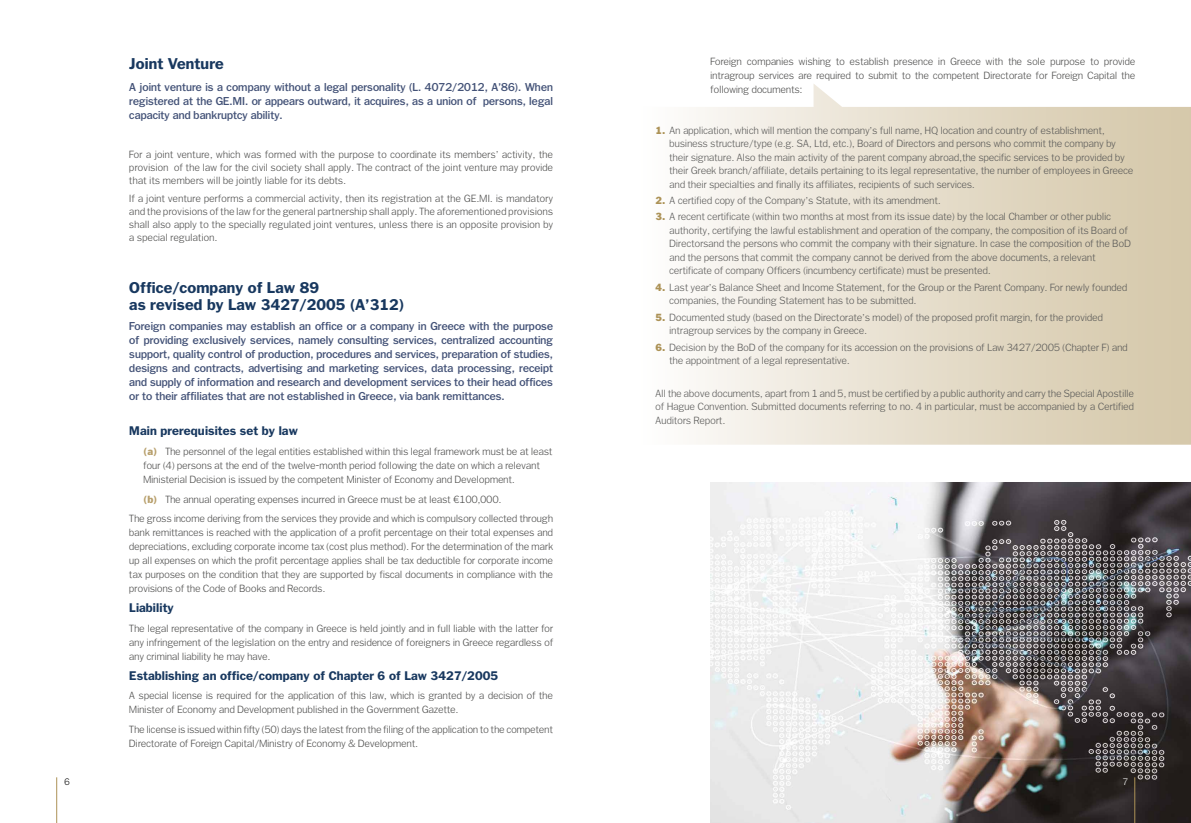
<style>
.page{position:relative;width:1191px;height:823px;background:#fff}
.page>*{position:absolute;margin:0;border:0;box-sizing:border-box;transform-origin:0 0}
.t1{font:700 15px/17px "PF Franklin Gothic";letter-spacing:.01em;color:#18385f}
.t2{font:700 12px "PF Franklin Gothic";letter-spacing:.01em;color:#18385f}
.t3{font:11px/14px "PF Franklin Gothic Med";letter-spacing:.01em;color:#435277;text-align:justify}
.t4{font:300 10px/14px "PF Franklin Gothic";letter-spacing:.03em;color:#4a4a49;text-align:justify}
.t5{font:300 10px/13.5px "PF Franklin Gothic";letter-spacing:.03em;color:#575756}
.t6{font:300 9px "PF Franklin Gothic";color:#000}
.t7{font:300 9px "PF Franklin Gothic";color:#fff}
.s1{font-weight:900;color:#b8a06d}
.s2{font-weight:900;color:#ac9256}
</style>
<div class="page">
<img style="left:710px;top:482px;width:481px;height:340px">
<hr style="left:56px;top:776px;width:1px;height:46px;background:#ac9256">
<hr style="left:1134px;top:776px;width:1px;height:46px;background:#ac9256">
<svg style="left:694px;top:84px;width:497px;height:360px;background:#e7dfce"></svg>
<h1 class="t1" style="left:129px;top:55px;width:96px">Joint Venture</h1>
<p class="t3" style="left:129px;top:80px;width:425px">A joint venture is a company without a legal personality (L. 4072/2012, A’86). When registered at the GE.MI. or appears outward, it acquires, as a union of persons, legal capacity and bankruptcy ability.</p>
<p class="t4" style="left:129px;top:147px;width:425px;line-height:13px">For a joint venture, which was formed with the purpose to coordinate its members’ activity, the provision of the law for the civil society shall apply. The contract of the joint venture may provide that its members will be jointly liable for its debts.</p>
<p class="t4" style="left:129px;top:192px;width:425px;line-height:13px">If a joint venture performs a commercial activity, then its registration at the GE.MI. is mandatory and the provisions of the law for the general partnership shall apply. The aforementioned provisions shall also apply to the specially regulated joint ventures, unless there is an opposite provision by a special regulation.</p>
<h1 class="t1" style="left:129px;top:279px;width:276px">Office/company of Law 89<br>as revised by Law 3427/2005 (Α’312)</h1>
<p class="t3" style="left:129px;top:318px;width:425px">Foreign companies may establish an office or a company in Greece with the purpose of providing exclusively services, namely consulting services, centralized accounting support, quality control of production, procedures and services, preparation of studies, designs and contracts, advertising and marketing services, data processing, receipt and supply of information and research and development services to their head offices or to their affiliates that are not established in Greece, via bank remittances.</p>
<p class="t2" style="left:129px;top:423px;width:170px">Main prerequisites set by law</p>
<p class="t4" style="left:143px;top:444px;width:410px;text-align:left"><span class="s1">(a)</span> The personnel of the legal entities established within this legal framework must be at least four (4) persons at the end of the twelve-month period following the date on which a relevant<br>Ministerial Decision is issued by the competent Minister of Economy and Development.</p>
<p class="t4" style="left:129px;top:489px;width:425px;line-height:19.7px;text-indent:14px"><span class="s1">(b)</span> The annual operating expenses incurred in Greece must be at least €100,000.<br>The gross income deriving from the services they provide and which is compulsory collected through</p>
<p class="t4" style="left:129px;top:525px;width:425px">bank remittances is reached with the application of a profit percentage on their total expenses and depreciations, excluding corporate income tax (cost plus method). For the determination of the mark up all expenses on which the profit percentage applies shall be tax deductible for corporate income tax purposes on the condition that they are supported by fiscal documents in compliance with the provisions of the Code of Books and Records.</p>
<p class="t2" style="left:129px;top:600px;width:46px">Liability</p>
<p class="t4" style="left:129px;top:621px;width:425px">The legal representative of the company in Greece is held jointly and in full liable with the latter for any infringement of the legislation on the entry and residence of foreigners in Greece regardless of any criminal liability he may have.</p>
<p class="t2" style="left:129px;top:667px;width:370px">Establishing an office/company of Chapter 6 of Law 3427/2005</p>
<p class="t4" style="left:129px;top:688px;width:425px">A special license is required for the application of this law, which is granted by a decision of the<br>Minister of Economy and Development published in the Government Gazette.</p>
<p class="t4" style="left:129px;top:722px;width:425px">The license is issued within fifty (50) days the latest from the filing of the application to the competent<br>Directorate of Foreign Capital/Ministry of Economy &amp; Development.</p>
<p class="t4" style="left:710px;top:54px;width:426px">Foreign companies wishing to establish presence in Greece with the sole purpose to provide intragroup services are required to submit to the competent Directorate for Foreign Capital the following documents:</p>
<p class="t5" style="left:669px;top:123px;width:465px;text-indent:-14px"><span class="s2">1.</span> An application, which will mention the company’s full name, HQ location and country of establishment, business structure/type (e.g. SA, Ltd, etc.), Board of Directors and persons who commit the company by their signature. Also the main activity of the parent company abroad,the specific services to be provided by their Greek branch/affiliate, details pertaining to its legal representative, the number of employees in Greece and their specialties and finally its affiliates, recipients of such services.</p>
<p class="t5" style="left:655px;top:193px;width:286px"><span class="s2">2.</span> A certified copy of the Company’s Statute, with its amendment.</p>
<p class="t5" style="left:669px;top:210px;width:462px;text-indent:-14px"><span class="s2">3.</span> A recent certificate (within two months at most from its issue date) by the local Chamber or other public authority, certifying the lawful establishment and operation of the company, the composition of its Board of Directorsand the persons who commit the company with their signature. In case the composition of the BoD and the persons that commit the company cannot be derived from the above documents, a relevant certificate of company Officers (incumbency certificate) must be presented.</p>
<p class="t5" style="left:669px;top:280px;width:459px;text-indent:-14px"><span class="s2">4.</span> Last year’s Balance Sheet and Income Statement, for the Group or the Parent Company. For newly founded companies, the Founding Statement has to be submitted.</p>
<p class="t5" style="left:669px;top:310px;width:434px;text-indent:-14px"><span class="s2">5.</span> Documented study (based on the Directorate’s model) of the proposed profit margin, for the provided intragroup services by the company in Greece.</p>
<p class="t5" style="left:669px;top:340px;width:459px;text-indent:-14px"><span class="s2">6.</span> Decision by the BoD of the company for its accession on the provisions of Law 3427/2005 (Chapter F) and the appointment of a legal representative.</p>
<p class="t5" style="left:655px;top:386px;width:480px;text-align:justify">All the above documents, apart from 1 and 5, must be certified by a public authority and carry the Special Apostille of Hague Convention. Submitted documents referring to no. 4 in particular, must be accompanied by a Certified Auditors Report.</p>
<p class="t6" style="left:64px;top:775px;width:7px">6</p>
<p class="t7" style="left:1122px;top:775px;width:7px">7</p>
</div>
